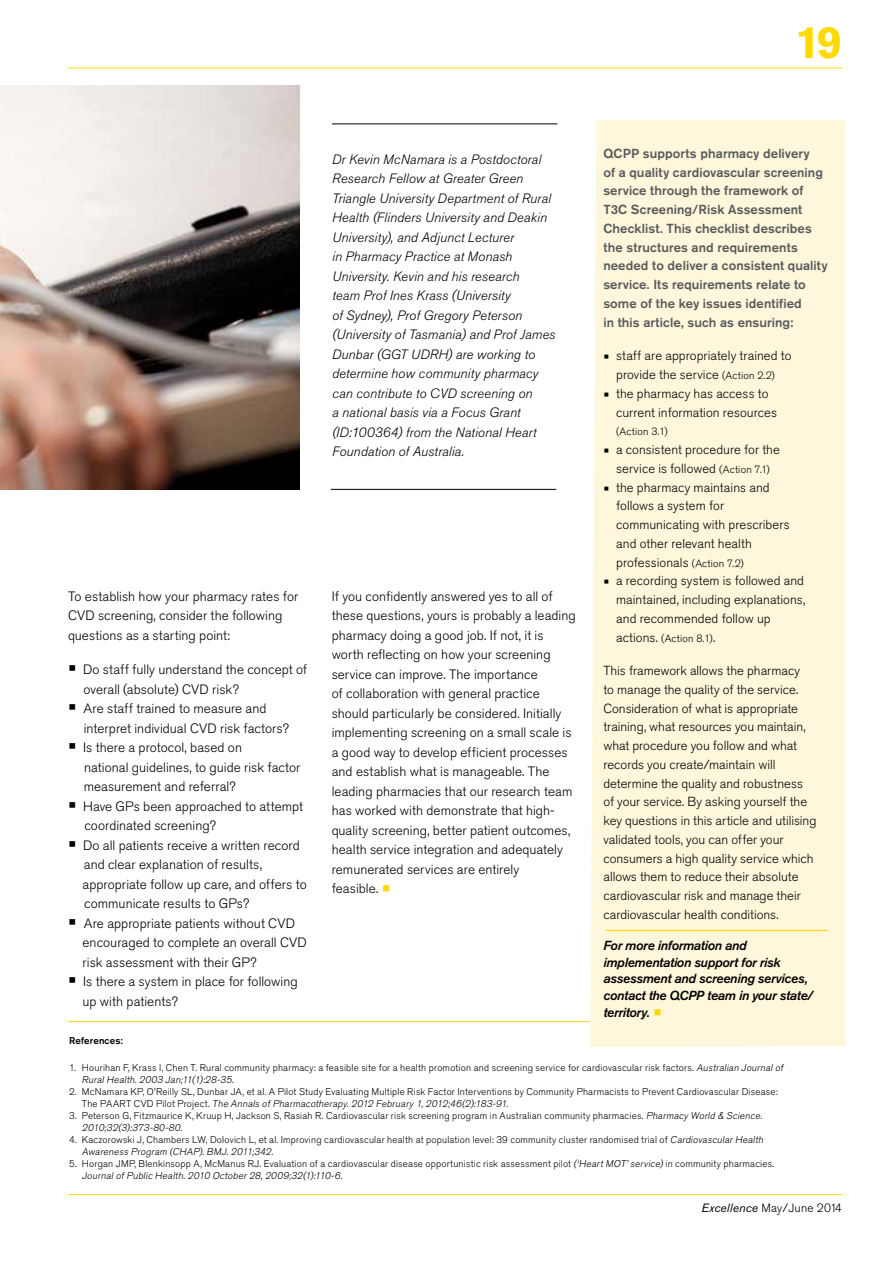
<style>
.page{position:relative;width:893px;height:1263px;background:#fff}
.page>*{position:absolute;margin:0;border:0;box-sizing:border-box;transform-origin:0 0}
.t1{font:700 45px "Akzidenz Grotesk BE";color:#ffda00}
.t2{font:300 13.5px/19.5px "Akzidenz Grotesk BE";letter-spacing:.005em;color:#000}
.t3{font:italic 300 13.5px/19.5px "Akzidenz Grotesk BE";letter-spacing:.01em;color:#000}
.t4{font:300 13.05px/18.8px "Akzidenz Grotesk BE";color:#000}
.t5{font:500 13.05px/18.8px "Akzidenz Grotesk BE";letter-spacing:.01em;color:#58595b}
.t6{font:italic 500 13.05px/16.5px "Akzidenz Grotesk BE";letter-spacing:-.02em;color:#000}
.t7{font:300 12px "Akzidenz Grotesk BE";letter-spacing:.01em;color:#000}
.t8{font:300 10.5px "Akzidenz Grotesk BE";letter-spacing:.02em;color:#000}
.t9{font:300 9.75px/12px "Akzidenz Grotesk BE";letter-spacing:.02em;color:#000}
.t10{font:500 9.75px "Akzidenz Grotesk BE";letter-spacing:.015em;color:#000}
.s1{font-size:25.5px}
.s2{color:#ffda00}
.s3{font-size:18px}
.s4{font-size:10.5px}
.s5{font-size:13.05px}
.s6{font-style:italic}
.s7{font-weight:400;font-style:italic}
</style>
<div class="page">
<hr style="left:68px;top:1194px;width:774px;height:1px;background:#ffda00">
<hr style="left:68px;top:68px;width:774px;height:1px;background:#ffda00">
<div style="left:590px;top:120px;width:255px;height:927px;background:#fff7dc"></div>
<img style="left:0;top:85px;width:300px;height:404px">
<hr style="left:332px;top:124px;width:225px;height:1px;background:#000">
<hr style="left:331px;top:489px;width:225px;height:1px;background:#000">
<hr style="left:68px;top:1021px;width:521px;height:1px;background:#ffda00">
<hr style="left:605px;top:930px;width:223px;height:1px;background:#ffda00">
<h1 class="t1" style="left:795px;top:16px;width:48px">19</h1>
<p class="t3" style="left:332px;top:150px;width:225px">Dr Kevin McNamara is a Postdoctoral Research Fellow at Greater Green Triangle University Department of Rural Health (Flinders University and Deakin University), and Adjunct Lecturer<br>in Pharmacy Practice at Monash University. Kevin and his research<br>team Prof Ines Krass (University<br>of Sydney), Prof Gregory Peterson (University of Tasmania) and Prof James Dunbar (GGT UDRH) are working to determine how community pharmacy can contribute to CVD screening on<br>a national basis via a Focus Grant (ID:100364) from the National Heart Foundation of Australia.</p>
<p class="t2" style="left:68px;top:587px;width:232px">To establish how your pharmacy rates for<br>CVD screening, consider the following questions as a starting point:</p>
<p class="t2" style="left:84px;top:660px;width:225px;text-indent:-16px"><span class="s1">•</span> Do staff fully understand the concept of overall (absolute) CVD risk?</p>
<p class="t2" style="left:84px;top:699px;width:207px;text-indent:-16px"><span class="s1">•</span> Are staff trained to measure and interpret individual CVD risk factors?</p>
<p class="t2" style="left:84px;top:738px;width:218px;text-indent:-16px"><span class="s1">•</span> Is there a protocol, based on<br>national guidelines, to guide risk factor measurement and referral?</p>
<p class="t2" style="left:84px;top:796px;width:220px;text-indent:-16px"><span class="s1">•</span> Have GPs been approached to attempt coordinated screening?</p>
<p class="t2" style="left:83px;top:835px;width:226px;text-indent:-15px"><span class="s1">•</span> Do all patients receive a written record and clear explanation of results, appropriate follow up care, and offers to communicate results to GPs?</p>
<p class="t2" style="left:83px;top:913px;width:226px;text-indent:-15px"><span class="s1">•</span> Are appropriate patients without CVD encouraged to complete an overall CVD risk assessment with their GP?</p>
<p class="t2" style="left:83px;top:972px;width:217px;text-indent:-15px"><span class="s1">•</span> Is there a system in place for following up with patients?</p>
<p class="t2" style="left:332px;top:587px;width:246px">If you confidently answered yes to all of these questions, yours is probably a leading pharmacy doing a good job. If not, it is worth reflecting on how your screening service can improve. The importance<br>of collaboration with general practice should particularly be considered. Initially implementing screening on a small scale is a good way to develop efficient processes and establish what is manageable. The leading pharmacies that our research team has worked with demonstrate that high&shy;quality screening, better patient outcomes, health service integration and adequately remunerated services are entirely<br>feasible. <span class="s2">▪</span></p>
<p class="t5" style="left:603px;top:144px;width:226px">QCPP supports pharmacy delivery<br>of a quality cardiovascular screening service through the framework of T3C Screening/Risk Assessment Checklist. This checklist describes the structures and requirements needed to deliver a consistent quality service. Its requirements relate to some of the key issues identified<br>in this article, such as ensuring:</p>
<p class="t4" style="left:603px;top:347px;width:190px;text-align:center"><span class="s3">•</span> staff are appropriately trained to provide the service <span class="s4">(Action 2.2)</span></p>
<p class="t4" style="left:616px;top:384px;width:162px;text-indent:-13px"><span class="s3">•</span> the pharmacy has access to current information resources</p>
<p class="t8" style="left:616px;top:426px;width:53px">(Action 3.1)</p>
<p class="t4" style="left:603px;top:440px;width:178px;text-align:center"><span class="s3">•</span> a consistent procedure for the service is followed <span class="s4">(Action 7.1)</span></p>
<p class="t4" style="left:616px;top:478px;width:175px;text-indent:-13px"><span class="s3">•</span> the pharmacy maintains and follows a system for communicating with prescribers and other relevant health professionals <span class="s4">(Action 7.2)</span></p>
<p class="t4" style="left:616px;top:572px;width:191px;text-align:justify;text-indent:-13px"><span class="s3">•</span> a recording system is followed and maintained, including explanations, and recommended follow up</p>
<p class="t8" style="left:616px;top:632px;width:101px"><span class="s5">actions.</span> (Action 8.1)<span class="s5">.</span></p>
<p class="t4" style="left:603px;top:661px;width:215px">This framework allows the pharmacy<br>to manage the quality of the service.<br>Consideration of what is appropriate training, what resources you maintain, what procedure you follow and what records you create/maintain will determine the quality and robustness of your service. By asking yourself the key questions in this article and utilising validated tools, you can offer your consumers a high quality service which allows them to reduce their absolute cardiovascular risk and manage their cardiovascular health conditions.</p>
<p class="t6" style="left:603px;top:937px;width:211px">For more information and implementation support for risk assessment and screening services, contact the QCPP team in your state/ territory. <span class="s2">▪</span></p>
<p class="t10" style="left:69px;top:1034px;width:55px">References:</p>
<p class="t9" style="left:82px;top:1062px;width:705px;text-indent:-13px">1. Hourihan F, Krass I, Chen T. Rural community pharmacy: a feasible site for a health promotion and screening service for cardiovascular risk factors. <span class="s6">Australian Journalof<br>RuralHealth.2003 Jan;11(1):28-35.</span></p>
<p class="t9" style="left:82px;top:1086px;width:697px;text-indent:-13px">2. McNamara KP, O’Reilly SL, Dunbar JA, et al. A Pilot Study Evaluating Multiple Risk Factor Interventions by Community Pharmacists to Prevent Cardiovascular Disease:<br>T h e PA A R T C V D P i l o t P r oj e c t . <span class="s6">The Annals ofPharmacotherapy.2012 February 1,2012;46(2):183-91.</span></p>
<p class="t9" style="left:82px;top:1110px;width:684px;text-indent:-13px">3. Peterson G, Fitzmaurice K, Kruup H, Jackson S, Rasiah R. Cardiovascular risk screening program in Australian community pharmacies. <span class="s6">Pharmacy World &amp; Science.<br>2010;32(3):373-80-80.</span></p>
<p class="t9" style="left:82px;top:1134px;width:685px;text-indent:-13px">4. Kaczorowski J, Chambers LW, Dolovich L, et al. Improving cardiovascular health at population level: 39 community cluster randomised trial of <span class="s6">CardiovascularHealth<br>Awareness Program (CHAP).BMJ.2011;342.</span></p>
<p class="t9" style="left:82px;top:1158px;width:694px;text-indent:-13px">5. Horgan JMP, Blenkinsopp A, McManus RJ. Evaluation of a cardiovascular disease opportunistic risk assessment pilot <span class="s6">(‘HeartMOT’service)</span>in community pharmacies.<br><span class="s6">JournalofPublic Health.2010 October28,2009;32(1):110-6.</span></p>
<p class="t7" style="left:701px;top:1201px;width:142px"><span class="s7">Excellence</span> May/June 2014</p>
</div>
